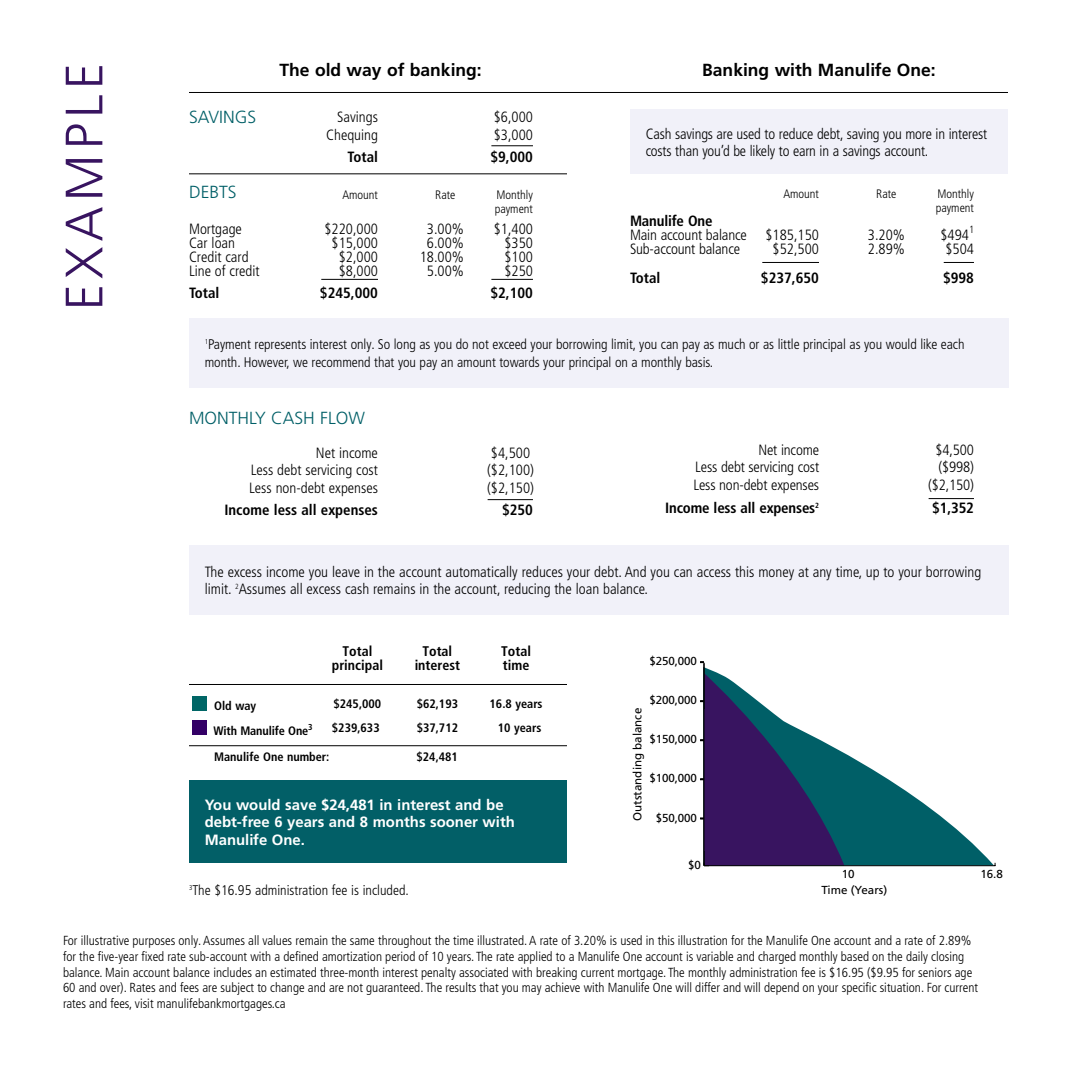
<style>
.page{position:relative;width:1071px;height:1071px;background:#fff}
.page>*{position:absolute;margin:0;border:0;box-sizing:border-box;transform-origin:0 0}
.t1{font:300 52.5px "Frutiger LT Pro";letter-spacing:.1em;color:#381460}
.t2{font:700 17.5px "Frutiger LT Pro";color:#000}
.t3{font:300 17.5px "Frutiger LT Pro";color:#005f67}
.t4{font:300 condensed 14.88px/17.5px "Frutiger LT Pro";color:#000}
.t5{font:700 condensed 14.88px "Frutiger LT Pro";color:#000}
.t6{font:700 14.88px/17.5px "Frutiger LT Pro";color:#fff}
.t7{font:300 condensed 14px/17.5px "Frutiger LT Pro";letter-spacing:-.005em;color:#000}
.t8{font:700 condensed 14px/14px "Frutiger LT Pro";color:#000;text-align:center}
.t9{font:300 condensed 13.12px/15.8px "Frutiger LT Pro";color:#000}
.t10{font:700 condensed 12.25px "Frutiger LT Pro";color:#000}
.t11{font:300 condensed 12.25px/14px "Frutiger LT Pro";color:#000}
.t12{font:11.55px "Frutiger";letter-spacing:-.01em;color:#000}
</style>
<div class="page">
<hr style="left:189px;top:92px;width:819px;height:1px;background:#000">
<hr style="left:189px;top:174px;width:378px;height:1px;background:#000">
<hr style="left:491px;top:145px;width:42px;height:1px;background:#000">
<hr style="left:491px;top:279px;width:42px;height:1px;background:#000">
<hr style="left:321px;top:279px;width:57px;height:1px;background:#000">
<div style="left:630px;top:110px;width:378px;height:64px;background:#f1f1f9"></div>
<div style="left:189px;top:318px;width:819px;height:69px;background:#f1f1f9"></div>
<hr style="left:944px;top:262px;width:30px;height:1px;background:#000">
<hr style="left:762px;top:262px;width:57px;height:1px;background:#000">
<hr style="left:488px;top:499px;width:45px;height:1px;background:#000">
<div style="left:189px;top:545px;width:820px;height:69px;background:#f1f1f9"></div>
<hr style="left:929px;top:498px;width:45px;height:1px;background:#000">
<div style="left:193px;top:696px;width:14px;height:14px;background:#066"></div>
<div style="left:193px;top:720px;width:14px;height:15px;background:#306"></div>
<hr style="left:189px;top:684px;width:378px;height:1px;background:#000">
<hr style="left:189px;top:745px;width:378px;height:1px;background:#000">
<div style="left:189px;top:781px;width:378px;height:82px;background:#025f67"></div>
<svg style="left:705px;top:667px;width:289px;height:198px"></svg>
<hr style="left:704px;top:865px;width:291px;height:1px;background:#000">
<hr style="left:704px;top:663px;width:1px;height:203px;background:#000">
<hr style="left:703px;top:663px;width:1px;height:203px;background:#000">
<svg style="left:700px;top:673px;width:144px;height:193px"></svg>
<h1 class="t1" style="left:54px;top:310px;width:249px;rotate:-90deg">EXAMPLE</h1>
<h2 class="t2" style="left:280px;top:60px;width:204px">The old way of banking:</h2>
<h2 class="t3" style="left:189px;top:107px;width:69px">SAVINGS</h2>
<p class="t4" style="left:337px;top:109px;width:42px">Savings</p>
<p class="t4" style="left:494px;top:109px;width:41px">$6,000</p>
<p class="t4" style="left:326px;top:126px;width:53px">Chequing</p>
<p class="t4" style="left:494px;top:126px;width:41px">$3,000</p>
<p class="t5" style="left:348px;top:148px;width:32px">Total</p>
<p class="t5" style="left:490px;top:148px;width:44px">$9,000</p>
<p class="t11" style="left:342px;top:187px;width:37px">Amount</p>
<p class="t11" style="left:435px;top:187px;width:22px">Rate</p>
<p class="t11" style="left:495px;top:187px;width:40px">Monthly payment</p>
<p class="t4" style="left:189px;top:221px;width:54px">Mortgage</p>
<p class="t4" style="left:324px;top:221px;width:55px">$220,000</p>
<p class="t4" style="left:427px;top:221px;width:39px">3.00%</p>
<p class="t4" style="left:494px;top:221px;width:41px">$1,400</p>
<p class="t4" style="left:189px;top:235px;width:48px">Car loan</p>
<p class="t4" style="left:332px;top:235px;width:48px">$15,000</p>
<p class="t4" style="left:427px;top:235px;width:39px">6.00%</p>
<p class="t4" style="left:504px;top:235px;width:30px">$350</p>
<p class="t4" style="left:189px;top:249px;width:61px">Credit card</p>
<p class="t4" style="left:339px;top:249px;width:41px">$2,000</p>
<p class="t4" style="left:420px;top:249px;width:46px">18.00%</p>
<p class="t4" style="left:504px;top:249px;width:30px">$100</p>
<p class="t4" style="left:189px;top:263px;width:72px">Line of credit</p>
<p class="t4" style="left:339px;top:263px;width:41px">$8,000</p>
<p class="t4" style="left:427px;top:263px;width:39px">5.00%</p>
<p class="t4" style="left:504px;top:263px;width:30px">$250</p>
<p class="t5" style="left:189px;top:284px;width:32px">Total</p>
<p class="t5" style="left:320px;top:284px;width:60px">$245,000</p>
<p class="t5" style="left:490px;top:284px;width:44px">$2,100</p>
<h2 class="t3" style="left:189px;top:182px;width:49px">DEBTS</h2>
<h2 class="t2" style="left:702px;top:60px;width:235px">Banking with Manulife One:</h2>
<p class="t4" style="left:646px;top:125px;width:343px">Cash savings are used to reduce debt, saving you more in interest costs than you’d be likely to earn in a savings account.</p>
<p class="t11" style="left:783px;top:187px;width:37px">Amount</p>
<p class="t11" style="left:876px;top:187px;width:22px">Rate</p>
<p class="t11" style="left:936px;top:187px;width:40px">Monthly payment</p>
<p class="t5" style="left:630px;top:212px;width:84px">Manulife One</p>
<p class="t4" style="left:630px;top:226px;width:118px">Main account balance</p>
<p class="t4" style="left:765px;top:226px;width:55px">$185,150</p>
<p class="t4" style="left:868px;top:226px;width:39px">3.20%</p>
<p class="t4" style="left:940px;top:226px;width:35px">$494<sup>1</sup></p>
<p class="t4" style="left:630px;top:240px;width:112px">Sub-account balance</p>
<p class="t4" style="left:773px;top:240px;width:48px">$52,500</p>
<p class="t4" style="left:868px;top:240px;width:39px">2.89%</p>
<p class="t4" style="left:945px;top:240px;width:30px">$504</p>
<p class="t5" style="left:630px;top:269px;width:32px">Total</p>
<p class="t5" style="left:761px;top:269px;width:60px">$237,650</p>
<p class="t5" style="left:943px;top:269px;width:32px">$998</p>
<p class="t7" style="left:205px;top:336px;width:761px"><sup>1</sup>Payment represents interest only. So long as you do not exceed your borrowing limit, you can pay as much or as little principal as you would like each month. However, we recommend that you pay an amount towards your principal on a monthly basis.</p>
<h2 class="t3" style="left:189px;top:408px;width:177px">MONTHLY CASH FLOW</h2>
<p class="t4" style="left:316px;top:444px;width:64px">Net income</p>
<p class="t4" style="left:491px;top:444px;width:41px">$4,500</p>
<p class="t4" style="left:251px;top:462px;width:129px">Less debt servicing cost</p>
<p class="t4" style="left:487px;top:462px;width:48px">($2,100)</p>
<p class="t4" style="left:249px;top:479px;width:130px">Less non-debt expenses</p>
<p class="t4" style="left:487px;top:479px;width:48px">($2,150)</p>
<p class="t5" style="left:224px;top:501px;width:155px">Income less all expenses</p>
<p class="t5" style="left:502px;top:501px;width:32px">$250</p>
<p class="t4" style="left:758px;top:441px;width:62px">Net income</p>
<p class="t4" style="left:936px;top:441px;width:40px">$4,500</p>
<p class="t4" style="left:695px;top:459px;width:125px">Less debt servicing cost</p>
<p class="t4" style="left:939px;top:459px;width:37px">($998)</p>
<p class="t4" style="left:693px;top:476px;width:127px">Less non-debt expenses</p>
<p class="t4" style="left:928px;top:476px;width:47px">($2,150)</p>
<p class="t5" style="left:665px;top:499px;width:155px">Income less all expenses<sup>2</sup></p>
<p class="t5" style="left:932px;top:499px;width:43px">$1,352</p>
<p class="t4" style="left:205px;top:563px;width:778px">The excess income you leave in the account automatically reduces your debt. And you can access this money at any time, up to your borrowing limit. <sup>2</sup>Assumes all excess cash remains in the account, reducing the loan balance.</p>
<p class="t8" style="left:332px;top:644px;width:53px">Total principal</p>
<p class="t8" style="left:415px;top:644px;width:47px">Total interest</p>
<p class="t8" style="left:501px;top:644px;width:31px;text-align:left">Total time</p>
<p class="t10" style="left:214px;top:699px;width:44px">Old way</p>
<p class="t10" style="left:334px;top:696px;width:49px">$245,000</p>
<p class="t10" style="left:417px;top:696px;width:43px">$62,193</p>
<p class="t10" style="left:490px;top:696px;width:55px">16.8 years</p>
<p class="t10" style="left:213px;top:723px;width:101px">With Manulife One<sup>3</sup></p>
<p class="t10" style="left:332px;top:720px;width:52px">$239,633<sup>3</sup></p>
<p class="t10" style="left:417px;top:720px;width:43px">$37,712</p>
<p class="t10" style="left:498px;top:720px;width:45px">10 years</p>
<p class="t10" style="left:214px;top:749px;width:117px">Manulife One number:</p>
<p class="t10" style="left:417px;top:750px;width:43px">$24,481</p>
<p class="t6" style="left:205px;top:796px;width:312px">You would save $24,481 in interest and be debt-free 6 years and 8 months sooner with<br>Manulife One.</p>
<p class="t7" style="left:189px;top:881px;width:221px"><sup>3</sup>The $16.95 administration fee is included.</p>
<p class="t12" style="left:650px;top:654px;width:56px">$250,000 -</p>
<p class="t12" style="left:650px;top:694px;width:56px">$200,000 -</p>
<p class="t12" style="left:650px;top:733px;width:56px">$150,000 -</p>
<p class="t12" style="left:650px;top:772px;width:56px">$100,000 -</p>
<p class="t12" style="left:656px;top:811px;width:50px">$50,000 -</p>
<p class="t12" style="left:631px;top:821px;width:114px;rotate:-90deg">Outstanding balance</p>
<p class="t12" style="left:688px;top:858px;width:14px">$0</p>
<p class="t12" style="left:842px;top:867px;width:14px">10</p>
<p class="t12" style="left:980px;top:867px;width:24px">16.8</p>
<p class="t12" style="left:822px;top:883px;width:67px">Time (Years)</p>
<p class="t9" style="left:63px;top:933px;width:917px">For illustrative purposes only. Assumes all values remain the same throughout the time illustrated. A rate of 3.20% is used in this illustration for the Manulife One account and a rate of 2.89% for the five-year fixed rate sub-account with a defined amortization period of 10 years. The rate applied to a Manulife One account is variable and charged monthly based on the daily closing balance. Main account balance includes an estimated three-month interest penalty associated with breaking current mortgage. The monthly administration fee is $16.95 ($9.95 for seniors age 60 and over). Rates and fees are subject to change and are not guaranteed. The results that you may achieve with Manulife One will differ and will depend on your specific situation. For current rates and fees, visit manulifebankmortgages.ca</p>
<p class="t12" style="left:646px;top:945px;width:59px">250 000 $ -</p>
<p class="t12" style="left:646px;top:984px;width:59px">200 000 $ -</p>
</div>
